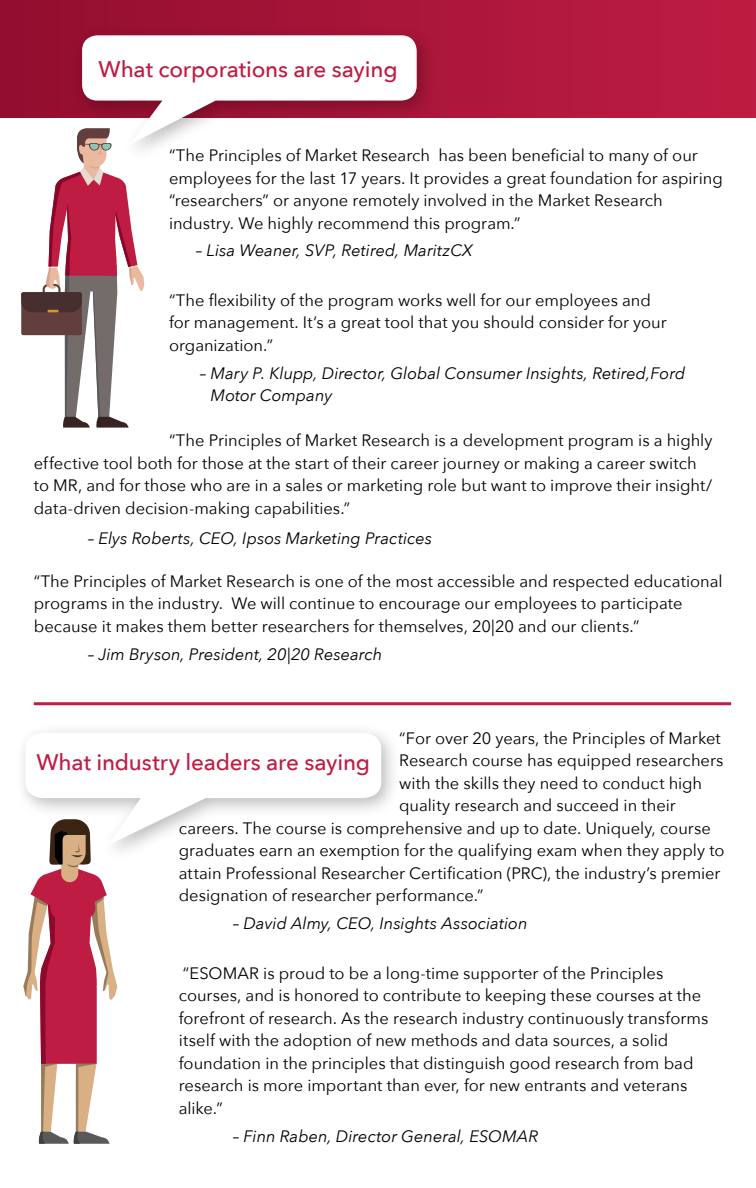
<style>
.page{position:relative;width:756px;height:1188px;background:#fff}
.page>*{position:absolute;margin:0;border:0;box-sizing:border-box;transform-origin:0 0}
.t1{font:500 22.5px "Avenir Next";letter-spacing:-.01em;color:#be1c42}
.t2{font:16.5px/22.5px "Avenir Next";color:#000}
.t3{font:italic 16.5px/22.5px "Avenir Next";color:#000}
</style>
<div class="page">
<div style="left:0;top:0;width:756px;height:117px;background:linear-gradient(to right,#920e2f,#be1d42)"></div>
<div style="left:71px;top:25px;width:365px;height:138px;background:#000;opacity:.27"></div>
<svg style="left:82px;top:35px;width:335px;height:110px"></svg>
<svg style="left:21px;top:127px;width:123px;height:301px"></svg>
<svg style="left:23px;top:863px;width:94px;height:281px"></svg>
<div style="left:14px;top:723px;width:386px;height:140px;background:#000;opacity:.27"></div>
<svg style="left:25px;top:733px;width:356px;height:112px"></svg>
<hr style="left:34px;top:702px;width:697px;height:3px;background:#be1c42">
<h1 class="t1" style="left:99px;top:50px;width:301px">What corporations are saying</h1>
<p class="t2" style="left:169px;top:143px;width:555px">“The Principles of Market Research has been beneficial to many of our employees for the last 17 years. It provides a great foundation for aspiring “researchers” or anyone remotely involved in the Market Research industry. We highly recommend this program.”</p>
<p class="t3" style="left:196px;top:239px;width:279px">– Lisa Weaner, SVP, Retired, MaritzCX</p>
<p class="t2" style="left:169px;top:288px;width:499px">“The flexibility of the program works well for our employees and for management. It’s a great tool that you should consider for your organization.”</p>
<p class="t3" style="left:211px;top:361px;width:476px;text-indent:-11px">– Mary P. Klupp, Director, Global Consumer Insights, Retired,Ford<br>Motor Company</p>
<p class="t2" style="left:34px;top:429px;width:680px;text-indent:135px">“The Principles of Market Research is a development program is a highly effective tool both for those at the start of their career journey or making a career switch to MR, and for those who are in a sales or marketing role but want to improve their insight/ data-driven decision-making capabilities.”</p>
<p class="t3" style="left:88px;top:527px;width:346px">– Elys Roberts, CEO, Ipsos Marketing Practices</p>
<p class="t2" style="left:34px;top:569px;width:690px">“The Principles of Market Research is one of the most accessible and respected educational programs in the industry. We will continue to encourage our employees to participate because it makes them better researchers for themselves, 20|20 and our clients.”</p>
<p class="t3" style="left:88px;top:642px;width:296px">– Jim Bryson, President, 20|20 Research</p>
<p class="t2" style="left:399px;top:726px;width:323px">“For over 20 years, the Principles of Market</p>
<p class="t2" style="left:399px;top:749px;width:326px">Research course has equipped researchers</p>
<p class="t2" style="left:399px;top:771px;width:305px">with the skills they need to conduct high</p>
<p class="t2" style="left:399px;top:794px;width:278px">quality research and succeed in their</p>
<p class="t2" style="left:179px;top:816px;width:534px">careers. The course is comprehensive and up to date. Uniquely, course</p>
<p class="t2" style="left:179px;top:839px;width:547px">graduates earn an exemption for the qualifying exam when they apply to</p>
<p class="t2" style="left:179px;top:861px;width:543px">attain Professional Researcher Certification (PRC), the industry’s premier</p>
<p class="t2" style="left:179px;top:884px;width:306px">designation of researcher performance.”</p>
<p class="t3" style="left:233px;top:912px;width:296px">– David Almy, CEO, Insights Association</p>
<p class="t2" style="left:179px;top:961px;width:531px">“ESOMAR is proud to be a long-time supporter of the Principles courses, and is honored to contribute to keeping these courses at the forefront of research. As the research industry continuously transforms itself with the adoption of new methods and data sources, a solid foundation in the principles that distinguish good research from bad research is more important than ever, for new entrants and veterans alike.”</p>
<p class="t3" style="left:233px;top:1124px;width:307px">– Finn Raben, Director General, ESOMAR</p>
<h1 class="t1" style="left:36px;top:743px;width:335px">What industry leaders are saying</h1>
</div>
